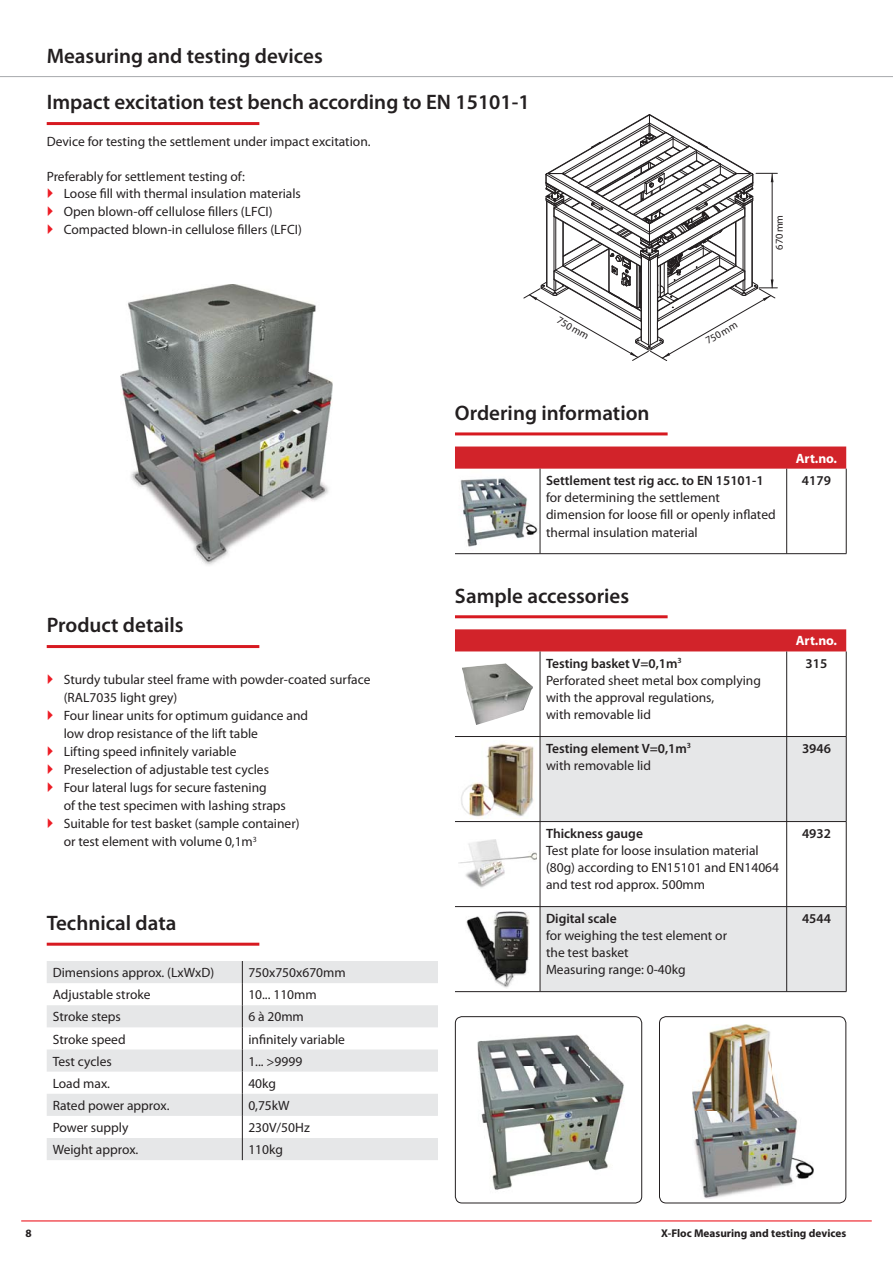
<style>
.page{position:relative;width:893px;height:1263px;background:#fff}
.page>*{position:absolute;margin:0;border:0;box-sizing:border-box;transform-origin:0 0}
.t1{font:600 21px "Myriad Pro";color:#231f20}
.t2{font:13.5px/17.2px "Myriad Pro";color:#231f20}
.t3{font:600 13.5px/17.2px "Myriad Pro";color:#231f20}
.t4{font:700 13.5px "Myriad Pro";color:#fff}
.t5{font:600 13.5px "Myriad Pro";color:#fff}
.t6{font:700 11.25px "Myriad Pro";color:#231f20}
.t7{font:10.5px "Myriad Pro";color:#231f20}
.s1{font-weight:600}
.s2{font-weight:400}
</style>
<div class="page">
<hr style="left:21px;top:1220px;width:851px;height:2px;background:#ed1c24">
<hr style="left:0;top:76px;width:893px;height:1px;background:#a7a9ac">
<img style="left:460px;top:470px;width:80px;height:83px">
<img style="left:121px;top:284px;width:211px;height:281px">
<img style="left:466px;top:911px;width:63px;height:77px">
<img style="left:459px;top:840px;width:77px;height:48px">
<img style="left:461px;top:743px;width:73px;height:74px">
<img style="left:462px;top:663px;width:43px;height:46px">
<svg style="left:523px;top:114px;width:254px;height:247px"></svg>
<img style="left:692px;top:1025px;width:121px;height:174px">
<div style="left:659px;top:1016px;width:187px;height:187px;border:1px solid #231f20;border-radius:7px"></div>
<img style="left:477px;top:1034px;width:147px;height:156px">
<div style="left:455px;top:1016px;width:187px;height:187px;border:1px solid #231f20;border-radius:7px"></div>
<hr style="left:455px;top:432px;width:213px;height:3px;background:#d71920">
<div style="left:455px;top:447px;width:391px;height:22px;background:#d2232a"></div>
<hr style="left:786px;top:469px;width:1px;height:85px;background:#231f20">
<hr style="left:846px;top:469px;width:1px;height:85px;background:#231f20">
<hr style="left:455px;top:553px;width:391px;height:1px;background:#231f20">
<hr style="left:540px;top:469px;width:1px;height:85px;background:#231f20">
<hr style="left:47px;top:122px;width:212px;height:3px;background:#d71920">
<hr style="left:47px;top:645px;width:212px;height:3px;background:#d71920">
<hr style="left:455px;top:615px;width:213px;height:3px;background:#d71920">
<div style="left:455px;top:629px;width:391px;height:22px;background:#d2232a"></div>
<svg style="left:541px;top:737px;width:305px;height:254px;fill:#e6e7e8"></svg>
<hr style="left:786px;top:651px;width:1px;height:85px;background:#231f20">
<hr style="left:786px;top:737px;width:1px;height:84px;background:#231f20">
<hr style="left:786px;top:822px;width:1px;height:84px;background:#231f20">
<hr style="left:786px;top:907px;width:1px;height:84px;background:#231f20">
<hr style="left:846px;top:651px;width:1px;height:85px;background:#231f20">
<hr style="left:846px;top:737px;width:1px;height:84px;background:#231f20">
<hr style="left:846px;top:822px;width:1px;height:84px;background:#231f20">
<hr style="left:846px;top:907px;width:1px;height:84px;background:#231f20">
<hr style="left:455px;top:736px;width:391px;height:1px;background:#231f20">
<hr style="left:455px;top:821px;width:391px;height:1px;background:#231f20">
<hr style="left:455px;top:906px;width:391px;height:1px;background:#231f20">
<hr style="left:455px;top:991px;width:391px;height:1px;background:#231f20">
<hr style="left:540px;top:651px;width:1px;height:85px;background:#231f20">
<hr style="left:540px;top:737px;width:1px;height:84px;background:#231f20">
<hr style="left:540px;top:822px;width:1px;height:84px;background:#231f20">
<hr style="left:540px;top:907px;width:1px;height:84px;background:#231f20">
<hr style="left:47px;top:943px;width:212px;height:3px;background:#d71920">
<svg style="left:47px;top:961px;width:391px;height:199px;fill:#e6e7e8"></svg>
<svg style="left:242px;top:961px;width:1px;height:199px"></svg>
<h1 class="t1" style="left:47px;top:48px;width:277px">Measuring and testing devices</h1>
<h1 class="t1" style="left:47px;top:94px;width:484px">Impact excitation test bench according to EN 15101-1</h1>
<p class="t2" style="left:47px;top:134px;width:325px">Device for testing the settlement under impact excitation.</p>
<p class="t2" style="left:64px;top:168px;width:240px;line-height:17.7px;text-indent:-17px">Preferably for settlement testing of:<br>Loose fill with thermal insulation materials Open blown-off cellulose fillers (LFCI)<br>Compacted blown-in cellulose fillers (LFCI)</p>
<p class="t7" style="left:775px;top:250px;width:36px;rotate:-90deg">670 mm</p>
<h1 class="t1" style="left:47px;top:617px;width:138px">Product details</h1>
<p class="t7" style="left:560px;top:316px;width:36px;rotate:30deg">750 mm</p>
<p class="t7" style="left:704px;top:338px;width:36px;rotate:-30deg">750 mm</p>
<h1 class="t1" style="left:455px;top:405px;width:196px">Ordering information</h1>
<p class="t5" style="left:494px;top:475px;width:9px">1</p>
<p class="t3" style="left:546px;top:473px;width:219px">Settlement test rig acc. to EN 15101-1</p>
<p class="t2" style="left:546px;top:490px;width:231px">for determining the settlement dimension for loose fill or openly inflated thermal insulation material</p>
<h1 class="t1" style="left:455px;top:588px;width:176px">Sample accessories</h1>
<p class="t4" style="left:796px;top:453px;width:43px">Art.no.</p>
<p class="t3" style="left:802px;top:473px;width:30px">4179</p>
<p class="t4" style="left:796px;top:636px;width:43px">Art.no.</p>
<p class="t2" style="left:64px;top:671px;width:308px;line-height:18px">Sturdy tubular steel frame with powder-coated surface (RAL7035 light grey)<br>Four linear units for optimum guidance and<br>low drop resistance of the lift table<br>Lifting speed infinitely variable<br>Preselection of adjustable test cycles<br>Four lateral lugs for secure fastening<br>of the test specimen with lashing straps<br>Suitable for test basket (sample container)<br>or test element with volume 0,1m<sup>3</sup></p>
<h1 class="t1" style="left:47px;top:915px;width:131px">Technical data</h1>
<p class="t2" style="left:53px;top:965px;width:163px">Dimensions approx. (LxWxD)</p>
<p class="t2" style="left:248px;top:965px;width:99px">750x750x670mm</p>
<p class="t2" style="left:53px;top:987px;width:99px">Adjustable stroke</p>
<p class="t2" style="left:248px;top:987px;width:70px">10... 110mm</p>
<p class="t2" style="left:53px;top:1009px;width:70px">Stroke steps</p>
<p class="t2" style="left:248px;top:1009px;width:57px">6 à 20mm</p>
<p class="t2" style="left:53px;top:1031px;width:74px">Stroke speed</p>
<p class="t2" style="left:248px;top:1031px;width:98px">infinitely variable</p>
<p class="t2" style="left:53px;top:1053px;width:61px">Test cycles</p>
<p class="t2" style="left:248px;top:1053px;width:55px">1... &gt;9999</p>
<p class="t2" style="left:53px;top:1075px;width:59px">Load max.</p>
<p class="t2" style="left:248px;top:1075px;width:29px">40kg</p>
<p class="t2" style="left:53px;top:1098px;width:118px">Rated power approx.</p>
<p class="t2" style="left:248px;top:1098px;width:43px">0,75kW</p>
<p class="t2" style="left:53px;top:1120px;width:77px">Power supply</p>
<p class="t2" style="left:248px;top:1120px;width:63px">230V/50Hz</p>
<p class="t2" style="left:53px;top:1142px;width:87px">Weight approx.</p>
<p class="t2" style="left:248px;top:1142px;width:36px">110kg</p>
<p class="t2" style="left:546px;top:655px;width:216px"><span class="s1">Testing basket V=0,1m</span><sup>3<br></sup>Perforated sheet metal box complying with the approval regulations,<br>with removable lid</p>
<p class="t3" style="left:805px;top:655px;width:23px">315</p>
<p class="t3" style="left:546px;top:740px;width:147px">Testing element V=0,1m<sup>3 </sup><span class="s2">with removable lid</span></p>
<p class="t3" style="left:802px;top:740px;width:30px">3946</p>
<p class="t3" style="left:546px;top:825px;width:98px">Thickness gauge</p>
<p class="t2" style="left:546px;top:843px;width:235px">Test plate for loose insulation material (80g) according to EN15101 and EN14064 and test rod approx. 500mm</p>
<p class="t3" style="left:546px;top:911px;width:72px">Digital scale</p>
<p class="t2" style="left:546px;top:928px;width:183px">for weighing the test element or the test basket<br>Measuring range: 0-40kg</p>
<p class="t3" style="left:802px;top:825px;width:30px">4932</p>
<p class="t3" style="left:802px;top:911px;width:30px">4544</p>
<p class="t6" style="left:25px;top:1229px;width:8px">8</p>
<p class="t6" style="left:661px;top:1229px;width:187px">X-Floc Measuring and testing devices</p>
</div>
